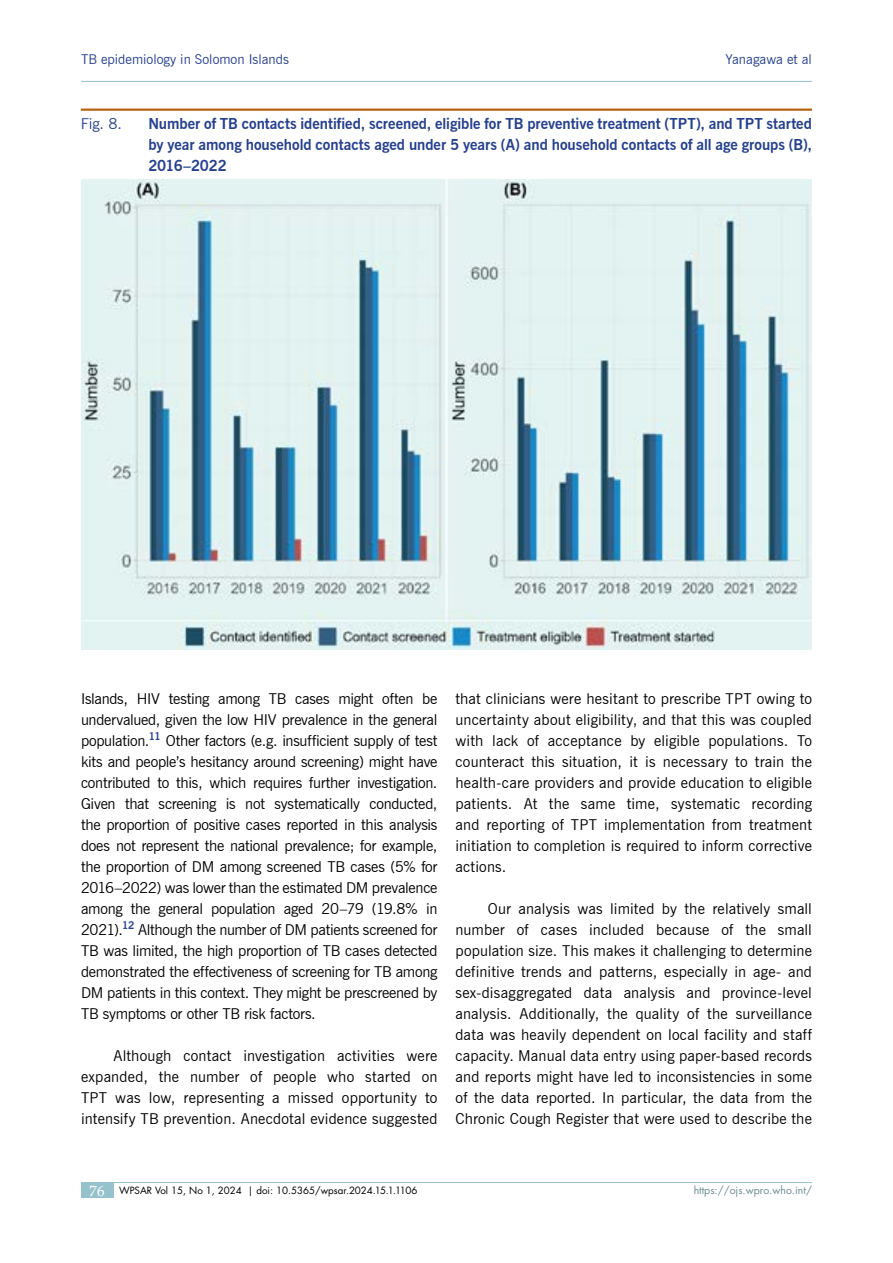
<style>
.page{position:relative;width:893px;height:1263px;background:#fff}
.page>*{position:absolute;margin:0;border:0;box-sizing:border-box;transform-origin:0 0}
.t1{font:15px/21px "News Gothic BT";letter-spacing:.01em;color:#000;text-align:justify}
.t2{font:700 15px/21px "News Gothic BT";color:#25408f;text-align:justify}
.t3{font:15px "News Gothic BT";color:#25408f}
.t4{font:13.5px "News Gothic BT";color:#25408f}
.t5{font:10.5px "Futura LT";color:#6b8c93}
.t6{font:9.75px "Futura LT";color:#000}
.s1{font-family:"Palatino Linotype";font-size:15px;color:#fff}
</style>
<div class="page">
<hr style="left:81px;top:1182px;width:731px;height:1px;background:#96c2cd">
<div style="left:81px;top:1182px;width:32px;height:16px;background:#96c2cd"></div>
<hr style="left:81px;top:81px;width:731px;height:1px;background:#96c2cd">
<hr style="left:81px;top:109px;width:731px;height:2px;background:#b66113">
<img style="left:81px;top:180px;width:731px;height:470px">
<p class="t4" style="left:81px;top:51px;width:209px">TB epidemiology in Solomon Islands</p>
<p class="t4" style="left:726px;top:51px;width:88px">Yanagawa et al</p>
<p class="t3" style="left:81px;top:114px;width:43px">Fig. 8.</p>
<p class="t2" style="left:148px;top:113px;width:665px">Number of TB contacts identified, screened, eligible for TB preventive treatment (TPT), and TPT started by year among household contacts aged under 5 years (A) and household contacts of all age groups (B), 2016–2022</p>
<p class="t1" style="left:81px;top:688px;width:358px">Islands, HIV testing among TB cases might often be undervalued, given the low HIV prevalence in the general population.<sup>11</sup> Other factors (e.g. insufficient supply of test kits and people’s hesitancy around screening) might have contributed to this, which requires further investigation.<br>Given that screening is not systematically conducted, the proportion of positive cases reported in this analysis does not represent the national prevalence; for example, the proportion of DM among screened TB cases (5% for 2016–2022) was lower than the estimated DM prevalence among the general population aged 20–79 (19.8% in 2021).<sup>12</sup> Although the number of DM patients screened for TB was limited, the high proportion of TB cases detected demonstrated the effectiveness of screening for TB among DM patients in this context. They might be prescreened by TB symptoms or other TB risk factors.</p>
<p class="t1" style="left:81px;top:1045px;width:358px;text-indent:32px">Although contact investigation activities were expanded, the number of people who started on TPT was low, representing a missed opportunity to intensify TB prevention. Anecdotal evidence suggested</p>
<p class="t1" style="left:455px;top:688px;width:358px">that clinicians were hesitant to prescribe TPT owing to uncertainty about eligibility, and that this was coupled with lack of acceptance by eligible populations. To counteract this situation, it is necessary to train the health-care providers and provide education to eligible patients. At the same time, systematic recording and reporting of TPT implementation from treatment initiation to completion is required to inform corrective actions.</p>
<p class="t1" style="left:455px;top:898px;width:358px;text-indent:32px">Our analysis was limited by the relatively small number of cases included because of the small population size. This makes it challenging to determine definitive trends and patterns, especially in age- and sex-disaggregated data analysis and province-level analysis. Additionally, the quality of the surveillance data was heavily dependent on local facility and staff capacity. Manual data entry using paper-based records and reports might have led to inconsistencies in some of the data reported. In particular, the data from the Chronic Cough Register that were used to describe the</p>
<p class="t6" style="left:90px;top:1184px;width:329px"><span class="s1">76</span> WPSAR Vol 15, No 1, 2024 | doi: 10.5365/wpsar.2024.15.1.1106</p>
<p class="t5" style="left:694px;top:1184px;width:120px">https://ojs.wpro.who.int/</p>
</div>
